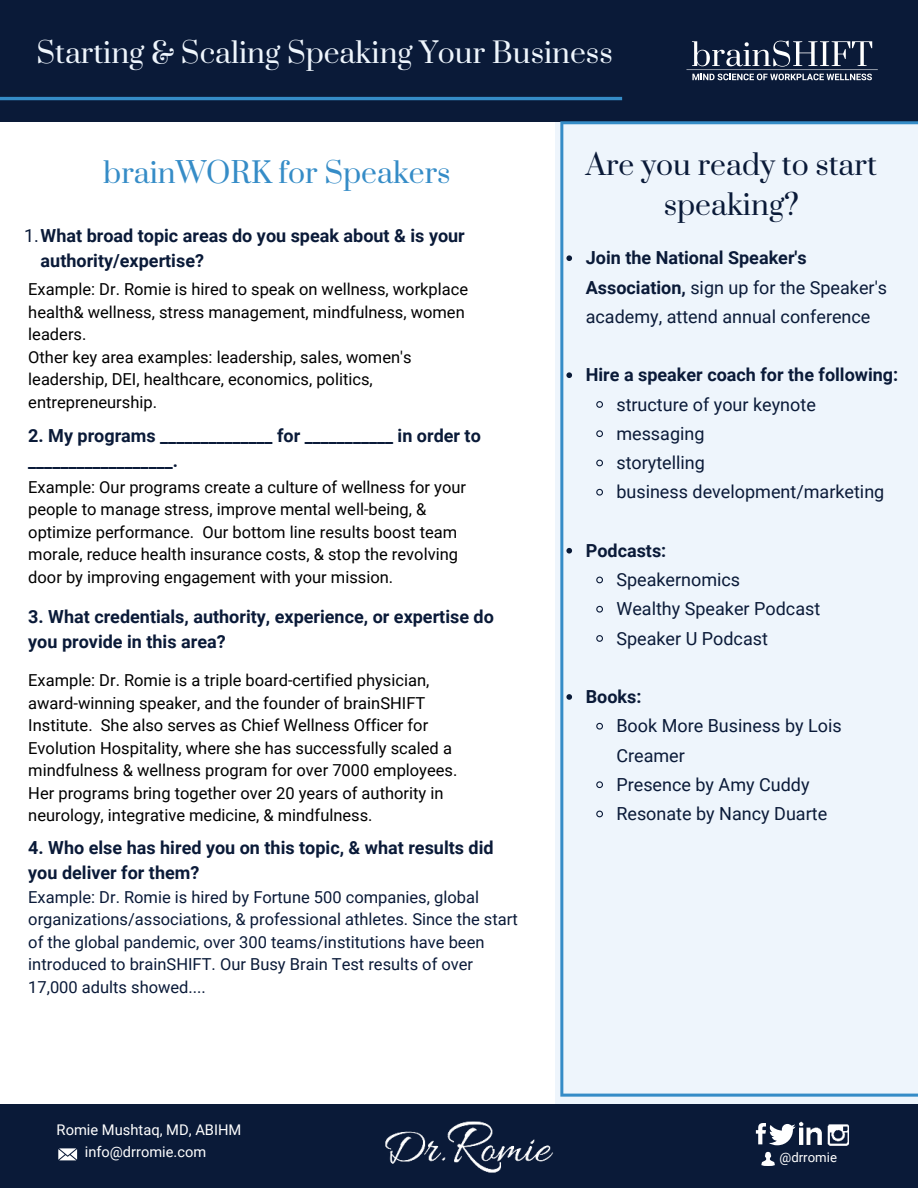
<style>
.page{position:relative;width:918px;height:1188px;background:#fff}
.page>*{position:absolute;margin:0;border:0;box-sizing:border-box;transform-origin:0 0}
.t1{font:28.2px "Prata";color:#eef5fc}
.t2{font:28.2px/39.3px "Prata";color:#0a1a38;text-align:center}
.t3{font:28.2px "Prata";color:#358cc7}
.t4{font:700 18px/24.8px "Roboto";color:#0a1a38}
.t5{font:18px/29.2px "Roboto";color:#0a1a38}
.t6{font:16.5px/22.5px "Roboto";color:#000}
.t7{font:16.5px/22.5px "Roboto";color:#0a1a38}
.t8{font:14.7px "Roboto";color:#fff}
.t9{font:14.55px "Roboto";color:#fff}
.t10{font:13.2px "Roboto";color:#fff}
.s1{font-weight:400}
.s2{font-weight:700}
</style>
<div class="page">
<div style="left:0;top:1104px;width:918px;height:84px;background:#0a1a38"></div>
<img style="left:385px;top:1121px;width:168px;height:52px">
<svg style="left:58px;top:1148px;width:19px;height:12px"></svg>
<svg style="left:761px;top:1152px;width:14px;height:14px"></svg>
<svg style="left:756px;top:1123px;width:40px;height:22px"></svg>
<img style="left:799px;top:1121px;width:23px;height:24px">
<img style="left:827px;top:1124px;width:22px;height:22px">
<div style="left:0;top:0;width:918px;height:121px;background:#0a1a38"></div>
<hr style="left:0;top:97px;width:622px;height:3px;background:#358cc7">
<div style="left:560px;top:121px;width:358px;height:976px;background:#eef5fc"></div>
<svg style="left:686px;top:41px;width:192px;height:39px"></svg>
<h1 class="t1" style="left:36px;top:29px;width:578px">Starting &amp; Scaling Speaking Your Business</h1>
<h1 class="t3" style="left:103px;top:150px;width:349px">brainWORK for Speakers</h1>
<p class="t4" style="left:41px;top:223px;width:426px;text-indent:-17px"><span class="s1">1.</span>What broad topic areas do you speak about &amp; is your authority/expertise?</p>
<p class="t6" style="left:28px;top:278px;width:441px">Example: Dr. Romie is hired to speak on wellness, workplace health&amp; wellness, stress management, mindfulness, women leaders.<br>Other key area examples: leadership, sales, women's leadership, DEI, healthcare, economics, politics, entrepreneurship.</p>
<p class="t4" style="left:28px;top:423px;width:454px">2. My programs ______________ for ___________ in order to __________________.</p>
<p class="t6" style="left:28px;top:475px;width:439px">Example: Our programs create a culture of wellness for your people to manage stress, improve mental well-being, &amp; optimize performance. Our bottom line results boost team morale, reduce health insurance costs, &amp; stop the revolving door by improving engagement with your mission.</p>
<p class="t4" style="left:28px;top:604px;width:467px">3. What credentials, authority, experience, or expertise do you provide in this area?</p>
<p class="t6" style="left:28px;top:668px;width:431px">Example: Dr. Romie is a triple board-certified physician, award-winning speaker, and the founder of brainSHIFT Institute. She also serves as Chief Wellness Officer for Evolution Hospitality, where she has successfully scaled a mindfulness &amp; wellness program for over 7000 employees.<br>Her programs bring together over 20 years of authority in neurology, integrative medicine, &amp; mindfulness.</p>
<p class="t4" style="left:28px;top:835px;width:467px">4. Who else has hired you on this topic, &amp; what results did you deliver for them?</p>
<p class="t7" style="left:28px;top:885px;width:491px">Example: Dr. Romie is hired by Fortune 500 companies, global organizations/associations, &amp; professional athletes. Since the start of the global pandemic, over 300 teams/institutions have been introduced to brainSHIFT. Our Busy Brain Test results of over 17,000 adults showed....</p>
<p class="t8" style="left:57px;top:1120px;width:186px">Romie Mushtaq, MD, ABIHM</p>
<p class="t9" style="left:85px;top:1141px;width:123px">info@drromie.com</p>
<h1 class="t2" style="left:586px;top:144px;width:292px">Are you ready to start speaking?</h1>
<p class="t5" style="left:586px;top:243px;width:303px"><span class="s2">Join the National Speaker's<br>Association,</span> sign up for the Speaker's academy, attend annual conference</p>
<p class="t4" style="left:586px;top:362px;width:314px">Hire a speaker coach for the following:</p>
<p class="t5" style="left:616px;top:389px;width:270px">structure of your keynote messaging<br>storytelling<br>business development/marketing</p>
<p class="t4" style="left:586px;top:537px;width:82px">Podcasts:</p>
<p class="t5" style="left:616px;top:564px;width:205px">Speakernomics<br>Wealthy Speaker Podcast<br>Speaker U Podcast</p>
<p class="t4" style="left:586px;top:684px;width:57px">Books:</p>
<p class="t5" style="left:616px;top:711px;width:227px">Book More Business by Lois<br>Creamer<br>Presence by Amy Cuddy<br>Resonate by Nancy Duarte</p>
<p class="t10" style="left:780px;top:1148px;width:59px">@drromie</p>
</div>
